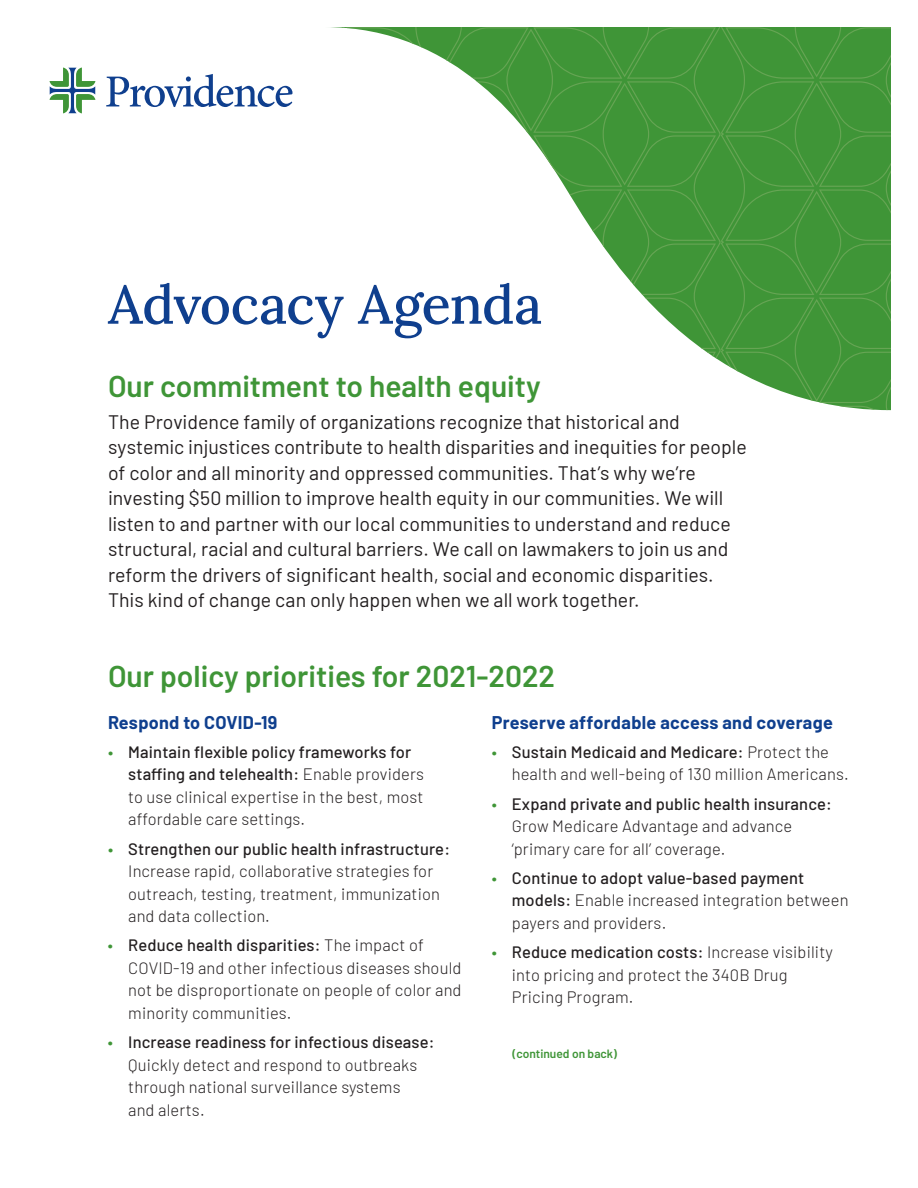
<style>
.page{position:relative;width:918px;height:1188px;background:#fff}
.page>*{position:absolute;margin:0;border:0;box-sizing:border-box;transform-origin:0 0}
.t1{font:54px "Lora";letter-spacing:-.01em;color:#0f3f8e}
.t2{font:600 30px "Barlow";color:#3f9537}
.t3{font:19.5px/25.5px "Barlow";color:#231f20}
.t4{font:700 18px "Barlow";letter-spacing:.015em;color:#0f3f8e}
.t5{font:300 16.5px/22.5px "Barlow";letter-spacing:.01em;color:#231f20}
.t6{font:600 12px "Barlow";color:#3f9537}
.s1{font-weight:500;color:#3f9537}
.s2{font-weight:500}
</style>
<div class="page">
<svg style="left:341px;top:27px;width:380px;height:335px"></svg>
<svg style="left:721px;top:27px;width:170px;height:383px;fill:#3f9537"></svg>
<svg style="left:106px;top:74px;width:187px;height:33px"></svg>
<svg style="left:50px;top:68px;width:45px;height:45px"></svg>
<h1 class="t1" style="left:108px;top:264px;width:436px">Advocacy Agenda</h1>
<h2 class="t2" style="left:108px;top:364px;width:434px">Our commitment to health equity</h2>
<p class="t3" style="left:108px;top:408px;width:640px">The Providence family of organizations recognize that historical and systemic injustices contribute to health disparities and inequities for people of color and all minority and oppressed communities. That’s why we’re investing $50 million to improve health equity in our communities. We will listen to and partner with our local communities to understand and reduce structural, racial and cultural barriers. We call on lawmakers to join us and reform the drivers of significant health, social and economic disparities.<br>This kind of change can only happen when we all work together.</p>
<h2 class="t2" style="left:108px;top:654px;width:449px">Our policy priorities for 2021-2022</h2>
<p class="t4" style="left:108px;top:709px;width:171px">Respond to COVID-19</p>
<p class="t5" style="left:128px;top:739px;width:297px;text-indent:-20px"><span class="s1">•</span> <span class="s2">Maintain flexible policy frameworks for staffing and telehealth:</span> Enable providers to use clinical expertise in the best, most affordable care settings.</p>
<p class="t5" style="left:128px;top:836px;width:323px;text-indent:-20px"><span class="s1">•</span> <span class="s2">Strengthen our public health infrastructure:<br></span>Increase rapid, collaborative strategies for outreach, testing, treatment, immunization and data collection.</p>
<p class="t5" style="left:128px;top:933px;width:335px;text-indent:-20px"><span class="s1">•</span> <span class="s2">Reduce health disparities:</span> The impact of COVID-19 and other infectious diseases should not be disproportionate on people of color and minority communities.</p>
<p class="t5" style="left:128px;top:1030px;width:308px;text-indent:-20px"><span class="s1">•</span> <span class="s2">Increase readiness for infectious disease:<br></span>Quickly detect and respond to outbreaks through national surveillance systems<br>and alerts.</p>
<p class="t4" style="left:492px;top:709px;width:343px">Preserve affordable access and coverage</p>
<p class="t5" style="left:512px;top:739px;width:338px;text-indent:-20px"><span class="s1">•</span> <span class="s2">Sustain Medicaid and Medicare:</span> Protect the health and well-being of 130 million Americans.</p>
<p class="t5" style="left:512px;top:791px;width:321px;text-indent:-20px"><span class="s1">•</span> <span class="s2">Expand private and public health insurance:<br></span>Grow Medicare Advantage and advance ‘primary care for all’ coverage.</p>
<p class="t5" style="left:512px;top:865px;width:338px;text-indent:-20px"><span class="s1">•</span> <span class="s2">Continue to adopt value-based payment models:</span> Enable increased integration between payers and providers.</p>
<p class="t5" style="left:512px;top:940px;width:322px;text-indent:-20px"><span class="s1">•</span> <span class="s2">Reduce medication costs:</span> Increase visibility into pricing and protect the 340B Drug<br>Pricing Program.</p>
<p class="t6" style="left:513px;top:1044px;width:106px">(continued on back)</p>
</div>
